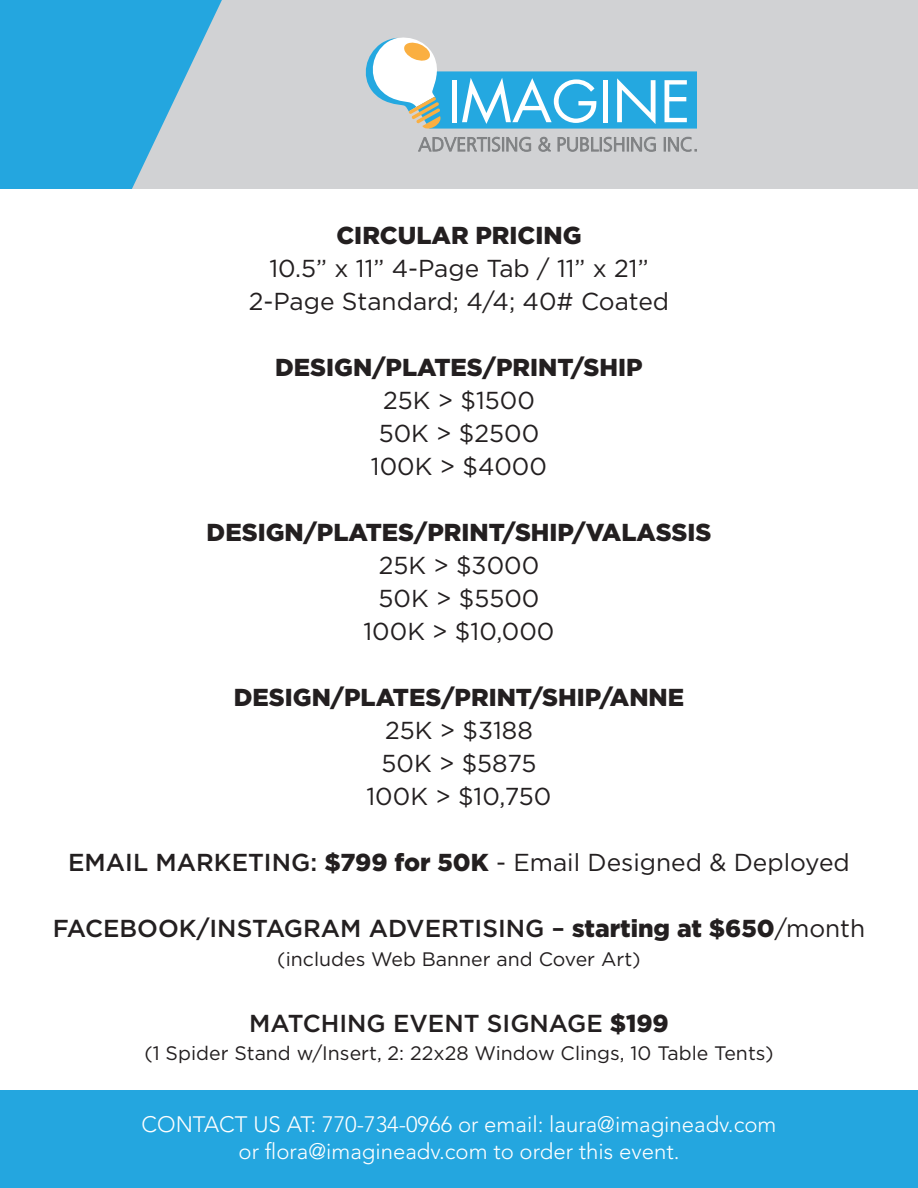
<style>
.page{position:relative;width:918px;height:1188px;background:#fff}
.page>*{position:absolute;margin:0;border:0;box-sizing:border-box;transform-origin:0 0}
.t1{font:24.45px "Gotham";color:#231f20}
.t2{font:900 24.45px "Gotham";color:#231f20}
.t3{font:500 24.45px "Gotham";color:#231f20}
.t4{font:300 22.2px/26.5px "Avenir";color:#fff;text-align:center}
.t5{font:19.5px "Gotham";color:#231f20}
.s1{font-weight:500}
.s2{font-weight:900}
.s3{font-weight:400}
</style>
<div class="page">
<div style="left:0;top:1091px;width:918px;height:97px;background:#24a6df"></div>
<div style="left:0;top:0;width:918px;height:189px;background:#d1d2d4"></div>
<svg style="left:418px;top:137px;width:113px;height:14px"></svg>
<svg style="left:539px;top:137px;width:12px;height:14px"></svg>
<svg style="left:558px;top:137px;width:98px;height:14px"></svg>
<svg style="left:664px;top:137px;width:33px;height:14px"></svg>
<svg style="left:366px;top:38px;width:331px;height:91px"></svg>
<svg style="left:0;top:0;width:222px;height:189px"></svg>
<p class="t2" style="left:336px;top:219px;width:247px">CIRCULAR PRICING</p>
<p class="t1" style="left:269px;top:253px;width:381px">10.5” x 11” 4-Page Tab / 11” x 21”</p>
<p class="t1" style="left:249px;top:286px;width:422px">2-Page Standard; 4/4; 40# Coated</p>
<p class="t2" style="left:275px;top:351px;width:369px">DESIGN/PLATES/PRINT/SHIP</p>
<p class="t1" style="left:383px;top:385px;width:153px">25K &gt; $1500</p>
<p class="t1" style="left:379px;top:418px;width:162px">50K &gt; $2500</p>
<p class="t1" style="left:371px;top:451px;width:178px">100K &gt; $4000</p>
<p class="t2" style="left:207px;top:516px;width:506px">DESIGN/PLATES/PRINT/SHIP/VALASSIS</p>
<p class="t1" style="left:379px;top:550px;width:162px">25K &gt; $3000</p>
<p class="t1" style="left:379px;top:583px;width:162px">50K &gt; $5500</p>
<p class="t1" style="left:364px;top:616px;width:192px">100K &gt; $10,000</p>
<p class="t2" style="left:234px;top:681px;width:452px">DESIGN/PLATES/PRINT/SHIP/ANNE</p>
<p class="t1" style="left:385px;top:715px;width:149px">25K &gt; $3188</p>
<p class="t1" style="left:382px;top:748px;width:156px">50K &gt; $5875</p>
<p class="t1" style="left:367px;top:781px;width:186px">100K &gt; $10,750</p>
<p class="t1" style="left:68px;top:847px;width:783px"><span class="s1">EMAIL MARKETING:</span> <span class="s2">$799 for 50K</span> - Email Designed &amp; Deployed</p>
<p class="t3" style="left:53px;top:913px;width:814px">FACEBOOK/INSTAGRAM ADVERTISING – <span class="s2">starting at $650</span><span class="s3">/month</span></p>
<p class="t5" style="left:277px;top:946px;width:365px">(includes Web Banner and Cover Art)</p>
<p class="t3" style="left:249px;top:1007px;width:421px">MATCHING EVENT SIGNAGE <span class="s2">$199</span></p>
<p class="t5" style="left:144px;top:1041px;width:631px">(1 Spider Stand w/Insert, 2: 22x28 Window Clings, 10 Table Tents)</p>
<p class="t4" style="left:142px;top:1111px;width:636px">CONTACT US AT: 770-734-0966 or email: laura@imagineadv.com or flora@imagineadv.com to order this event.</p>
</div>
